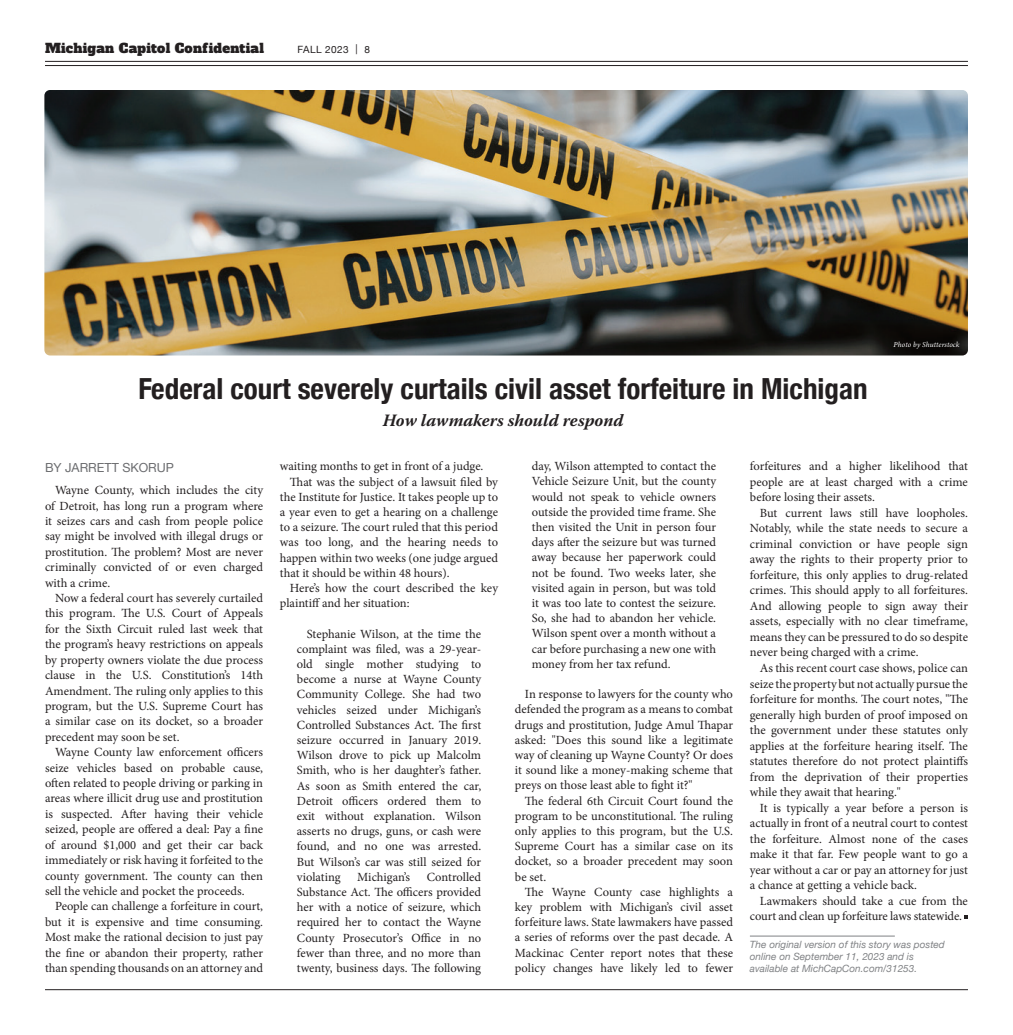
<style>
.page{position:relative;width:1013px;height:1035px;background:#fff}
.page>*{position:absolute;margin:0;border:0;box-sizing:border-box;transform-origin:0 0}
.t1{font:700 condensed 29.12px "Helvetica Neue";color:#231f20}
.t2{font:italic 700 17.25px "Warnock Pro";color:#231f20}
.t3{font:13.12px "Alfa Slab One";letter-spacing:.02em;color:#231f20}
.t4{font:12.5px/15.2px "Minion Pro";letter-spacing:-.005em;color:#231f20;text-align:justify}
.t5{font:12.5px "Helvetica Neue";color:#6c6d70}
.t6{font:italic 10px/11.8px "Helvetica Neue";color:#808285}
.t7{font:10px "Helvetica Neue";letter-spacing:.04em;color:#231f20}
.t8{font:italic 7.5px "Minion Variable Concept";letter-spacing:.01em;color:#fff}
</style>
<div class="page">
<hr style="left:45px;top:61px;width:923px;height:1px;background:#231f20">
<hr style="left:45px;top:65px;width:923px;height:1px;background:#231f20">
<hr style="left:45px;top:989px;width:923px;height:1px;background:#231f20">
<hr style="left:750px;top:936px;width:144px;height:1px;background:#808285">
<svg style="left:964px;top:915px;width:4px;height:4px"></svg>
<img style="left:44px;top:90px;width:924px;height:266px">
<p class="t3" style="left:45px;top:39px;width:220px">Michigan Capitol Confidential</p>
<p class="t7" style="left:298px;top:42px;width:74px">FALL 2023 | 8</p>
<p class="t8" style="left:893px;top:339px;width:67px">Photo by Shutterstock</p>
<h1 class="t1" style="left:138px;top:364px;width:730px">Federal court severely curtails civil asset forfeiture in Michigan</h1>
<h2 class="t2" style="left:383px;top:410px;width:242px">How lawmakers should respond</h2>
<p class="t5" style="left:45px;top:458px;width:130px">BY JARRETT SKORUP</p>
<p class="t4" style="left:45px;top:483px;width:219px;text-indent:10px">Wayne County, which includes the city of Detroit, has long run a program where it seizes cars and cash from people police say might be involved with illegal drugs or prostitution. The problem? Most are never criminally convicted of or even charged with a crime.</p>
<p class="t4" style="left:45px;top:590px;width:219px;text-indent:10px">Now a federal court has severely curtailed this program. The U.S. Court of Appeals for the Sixth Circuit ruled last week that the program’s heavy restrictions on appeals by property owners violate the due process clause in the U.S. Constitution’s 14th Amendment. The ruling only applies to this program, but the U.S. Supreme Court has a similar case on its docket, so a broader precedent may soon be set.</p>
<p class="t4" style="left:45px;top:745px;width:220px;text-indent:10px">Wayne County law enforcement officers seize vehicles based on probable cause, often related to people driving or parking in areas where illicit drug use and prostitution is suspected. After having their vehicle seized, people are offered a deal: Pay a fine of around $1,000 and get their car back immediately or risk having it forfeited to the county government. The county can then sell the vehicle and pocket the proceeds.</p>
<p class="t4" style="left:45px;top:899px;width:219px;text-indent:10px">People can challenge a forfeiture in court, but it is expensive and time consuming.<br>Most make the rational decision to just pay the fine or abandon their property, rather than spending thousands on an attorney and</p>
<p class="t4" style="left:532px;top:459px;width:186px">day, Wilson attempted to contact the Vehicle Seizure Unit, but the county would not speak to vehicle owners outside the provided time frame. She then visited the Unit in person four days after the seizure but was turned away because her paperwork could not be found. Two weeks later, she visited again in person, but was told it was too late to contest the seizure.<br>So, she had to abandon her vehicle.<br>Wilson spent over a month without a car before purchasing a new one with money from her tax refund.</p>
<p class="t4" style="left:515px;top:687px;width:219px;text-indent:10px">In response to lawyers for the county who defended the program as a means to combat drugs and prostitution, Judge Amul Thapar asked: "Does this sound like a legitimate way of cleaning up Wayne County? Or does it sound like a money-making scheme that preys on those least able to fight it?"</p>
<p class="t4" style="left:515px;top:793px;width:219px;text-indent:10px">The federal 6th Circuit Court found the program to be unconstitutional. The ruling only applies to this program, but the U.S.<br>Supreme Court has a similar case on its docket, so a broader precedent may soon be set.</p>
<p class="t4" style="left:515px;top:884px;width:219px;text-indent:10px">The Wayne County case highlights a key problem with Michigan’s civil asset forfeiture laws. State lawmakers have passed a series of reforms over the past decade. A Mackinac Center report notes that these policy changes have likely led to fewer</p>
<p class="t4" style="left:280px;top:459px;width:205px">waiting months to get in front of a judge.</p>
<p class="t4" style="left:290px;top:474px;width:209px">That was the subject of a lawsuit filed by</p>
<p class="t4" style="left:280px;top:489px;width:220px">the Institute for Justice. It takes people up to</p>
<p class="t4" style="left:280px;top:504px;width:219px">a year even to get a hearing on a challenge</p>
<p class="t4" style="left:280px;top:520px;width:219px">to a seizure. The court ruled that this period</p>
<p class="t4" style="left:280px;top:535px;width:219px">was too long, and the hearing needs to</p>
<p class="t4" style="left:280px;top:550px;width:219px">happen within two weeks (one judge argued</p>
<p class="t4" style="left:280px;top:565px;width:171px">that it should be within 48 hours).</p>
<p class="t4" style="left:290px;top:580px;width:209px">Here’s how the court described the key</p>
<p class="t4" style="left:280px;top:596px;width:131px">plaintiff and her situation:</p>
<p class="t4" style="left:297px;top:626px;width:186px;text-indent:10px">Stephanie Wilson, at the time the complaint was filed, was a 29-year&shy;old single mother studying to become a nurse at Wayne County Community College. She had two vehicles seized under Michigan’s Controlled Substances Act. The first seizure occurred in January 2019.<br>Wilson drove to pick up Malcolm Smith, who is her daughter’s father.<br>As soon as Smith entered the car, Detroit officers ordered them to exit without explanation. Wilson asserts no drugs, guns, or cash were found, and no one was arrested.<br>But Wilson’s car was still seized for violating</p>
<p class="t4" style="left:750px;top:459px;width:219px">forfeitures and a higher likelihood that people are at least charged with a crime before losing their assets.</p>
<p class="t4" style="left:750px;top:505px;width:219px;text-indent:10px">But current laws still have loopholes.<br>Notably, while the state needs to secure a criminal conviction or have people sign away the rights to their property prior to forfeiture, this only applies to drug-related crimes. This should apply to all forfeitures.<br>And allowing people to sign away their assets, especially with no clear timeframe, means they can be pressured to do so despite never being charged with a crime.</p>
<p class="t4" style="left:750px;top:660px;width:219px;text-indent:10px">As this recent court case shows, police can seize the property but not actually pursue the forfeiture for months. The court notes, "The generally high burden of proof imposed on the government under these statutes only applies at the forfeiture hearing itself. The statutes therefore do not protect plaintiffs from the deprivation of their properties while they await that hearing."</p>
<p class="t4" style="left:750px;top:800px;width:220px;text-indent:10px">It is typically a year before a person is actually in front of a neutral court to contest the forfeiture. Almost none of the cases make it that far. Few people want to go a year without a car or pay an attorney for just a chance at getting a vehicle back.</p>
<p class="t4" style="left:750px;top:893px;width:219px;text-indent:10px">Lawmakers should take a cue from the court and clean up forfeiture laws statewide.</p>
<p class="t6" style="left:750px;top:940px;width:196px">The original version of this story was posted online on September 11, 2023 and is available at MichCapCon.com/31253.</p>
<p class="t4" style="left:297px;top:869px;width:186px;text-indent:130px">Controlled Substance Act. The officers provided her with a notice of seizure, which required her to contact the Wayne County Prosecutor’s Office in no fewer than three, and no more than twenty, business days. The following</p>
<p class="t4" style="left:357px;top:869px;width:54px">Michigan’s</p>
</div>
